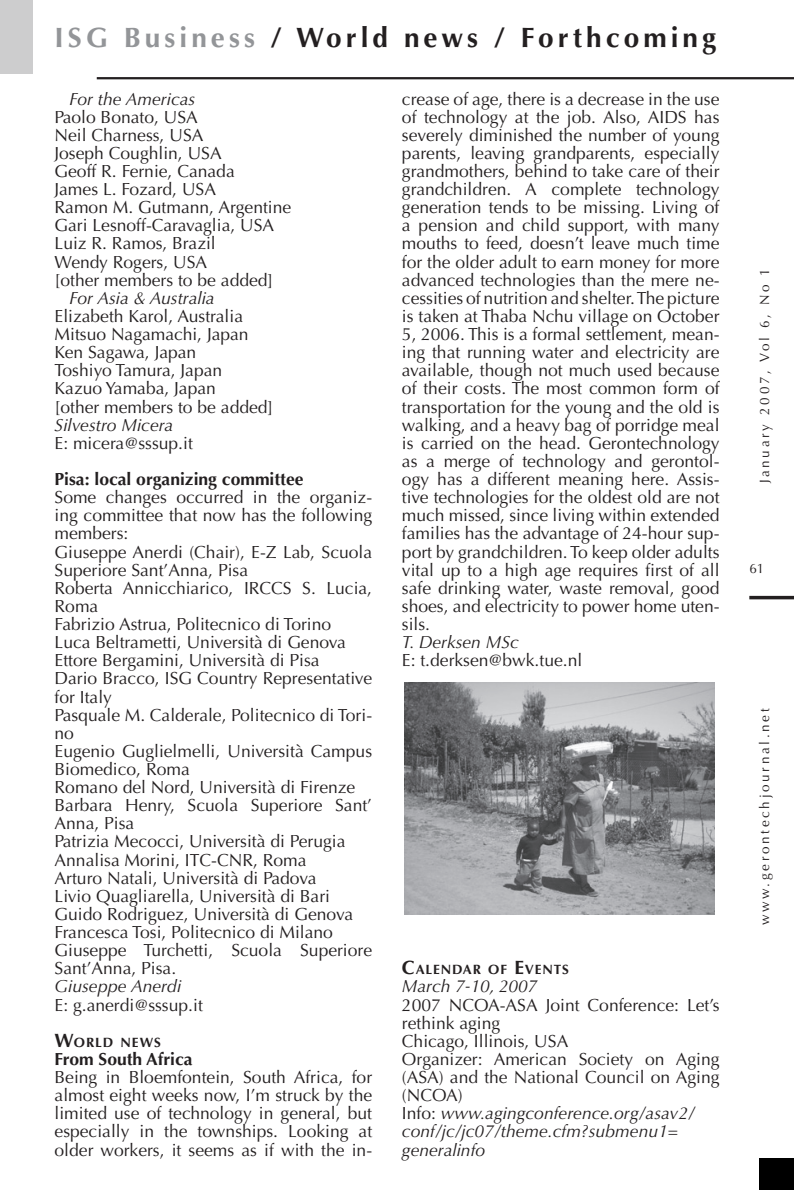
<style>
.page{position:relative;width:794px;height:1190px;background:#fff}
.page>*{position:absolute;margin:0;border:0;box-sizing:border-box;transform-origin:0 0}
.t1{font:700 28px "Optima LT Std";letter-spacing:.145em;color:#231f20}
.t2{font:17.5px/18px "Optima LT Std";color:#231f20}
.t3{font:italic 17.5px "Optima LT Std";color:#231f20}
.t4{font:700 17.5px "Optima LT Std";color:#231f20}
.t5{font:13.47px "Optima LT Std";letter-spacing:.2em;color:#231f20}
.t6{font:700 13.47px "Optima LT Std";letter-spacing:.065em;color:#231f20}
.s1{color:#939598}
.s2{font-size:19.25px}
.s3{font-style:italic}
</style>
<div class="page">
<div style="left:759px;top:1158px;width:35px;height:31px;background:#000"></div>
<hr style="left:97px;top:77px;width:697px;height:2px;background:#231f20">
<hr style="left:749px;top:596px;width:45px;height:3px;background:#231f20">
<div style="left:0;top:0;width:32px;height:74px;background:#cdcdce"></div>
<img style="left:404px;top:682px;width:310px;height:232px">
<h1 class="t1" style="left:55px;top:22px;width:663px"><span class="s1">ISG Business</span> / World news / Forthcoming</h1>
<p class="t3" style="left:69px;top:88px;width:128px">For the Americas</p>
<p class="t2" style="left:55px;top:108px;width:238px">Paolo Bonato, USA<br>Neil Charness, USA<br>Joseph Coughlin, USA<br>Geoff R. Fernie, Canada<br>James L. Fozard, USA<br>Ramon M. Gutmann, Argentine<br>Gari Lesnoff-Caravaglia, USA<br>Luiz R. Ramos, Brazil<br>Wendy Rogers, USA<br>[other members to be added]</p>
<p class="t3" style="left:69px;top:288px;width:147px">For Asia &amp; Australia</p>
<p class="t2" style="left:55px;top:307px;width:220px">Elizabeth Karol, Australia<br>Mitsuo Nagamachi, Japan<br>Ken Sagawa, Japan<br>Toshiyo Tamura, Japan<br>Kazuo Yamaba, Japan<br>[other members to be added]</p>
<p class="t3" style="left:55px;top:414px;width:120px">Silvestro Micera</p>
<p class="t2" style="left:55px;top:434px;width:140px">E: micera@sssup.it</p>
<p class="t4" style="left:55px;top:469px;width:250px">Pisa: local organizing committee</p>
<p class="t2" style="left:55px;top:488px;width:319px">Some changes occurred in the organiz&shy;ing committee that now has the following members:<br>Giuseppe Anerdi (Chair), E-Z Lab, Scuola<br>Superiore Sant’Anna, Pisa<br>Roberta Annicchiarico, IRCCS S. Lucia,<br>Roma<br>Fabrizio Astrua, Politecnico di Torino<br>Luca Beltrametti, Università di Genova<br>Ettore Bergamini, Università di Pisa<br>Dario Bracco, ISG Country Representative for Italy<br>Pasquale M. Calderale, Politecnico di Tori&shy;no<br>Eugenio Guglielmelli, Università Campus<br>Biomedico, Roma<br>Romano del Nord, Università di Firenze<br>Barbara Henry, Scuola Superiore Sant’<br>Anna, Pisa<br>Patrizia Mecocci, Università di Perugia<br>Annalisa Morini, ITC-CNR, Roma<br>Arturo Natali, Università di Padova<br>Livio Quagliarella, Università di Bari<br>Guido Rodriguez, Università di Genova<br>Francesca Tosi, Politecnico di Milano<br>Giuseppe Turchetti, Scuola Superiore<br>Sant’Anna, Pisa.</p>
<p class="t3" style="left:55px;top:976px;width:128px">Giuseppe Anerdi</p>
<p class="t2" style="left:55px;top:995px;width:150px">E: g.anerdi@sssup.it</p>
<p class="t6" style="left:55px;top:1034px;width:108px"><span class="s2">W</span>orld news</p>
<p class="t4" style="left:55px;top:1048px;width:140px">From South Africa</p>
<p class="t2" style="left:55px;top:1068px;width:319px;text-align:justify">Being in Bloemfontein, South Africa, for almost eight weeks now, I’m struck by the limited use of technology in general, but especially in the townships. Looking at older workers, it seems as if with the in-</p>
<p class="t2" style="left:402px;top:90px;width:319px;text-align:justify">crease of age, there is a decrease in the use of technology at the job. Also, AIDS has severely diminished the number of young parents, leaving grandparents, especially grandmothers, behind to take care of their grandchildren. A complete technology generation tends to be missing. Living of a pension and child support, with many mouths to feed, doesn’t leave much time for the older adult to earn money for more advanced technologies than the mere ne&shy;cessities of nutrition and shelter. The picture is taken at Thaba Nchu village on October 5, 2006. This is a formal settlement, mean&shy;ing that running water and electricity are available, though not much used because of their costs. The most common form of transportation for the young and the old is walking, and a heavy bag of porridge meal is carried on the head. Gerontechnology as a merge of technology and gerontol&shy;ogy has a different meaning here. Assis&shy;tive technologies for the oldest old are not much missed, since living within extended families has the advantage of 24-hour sup&shy;port by grandchildren. To keep older adults vital up to a high age requires first of all safe drinking water, waste removal, good shoes, and electricity to power home uten&shy;sils.</p>
<p class="t3" style="left:402px;top:632px;width:118px">T. Derksen MSc</p>
<p class="t2" style="left:402px;top:651px;width:182px">E: t.derksen@bwk.tue.nl</p>
<p class="t6" style="left:402px;top:961px;width:168px"><span class="s2">C</span>alendar of <span class="s2">E</span>vents</p>
<p class="t3" style="left:402px;top:976px;width:137px">March 7-10, 2007</p>
<p class="t2" style="left:402px;top:995px;width:319px">2007 NCOA-ASA Joint Conference: Let’s rethink aging<br>Chicago, Illinois, USA<br>Organizer: American Society on Aging (ASA) and the National Council on Aging (NCOA)<br>Info: <span class="s3">www.agingconference.org/asav2/ conf/jc/jc07/theme.cfm?submenu1= generalinfo</span></p>
<p class="t5" style="left:756px;top:483px;width:217px;rotate:-90deg">January 2007, Vol 6, No 1</p>
<p class="t5" style="left:749px;top:560px;width:16px">61</p>
<p class="t5" style="left:756px;top:925px;width:218px;rotate:-90deg">www.gerontechjournal.net</p>
</div>
